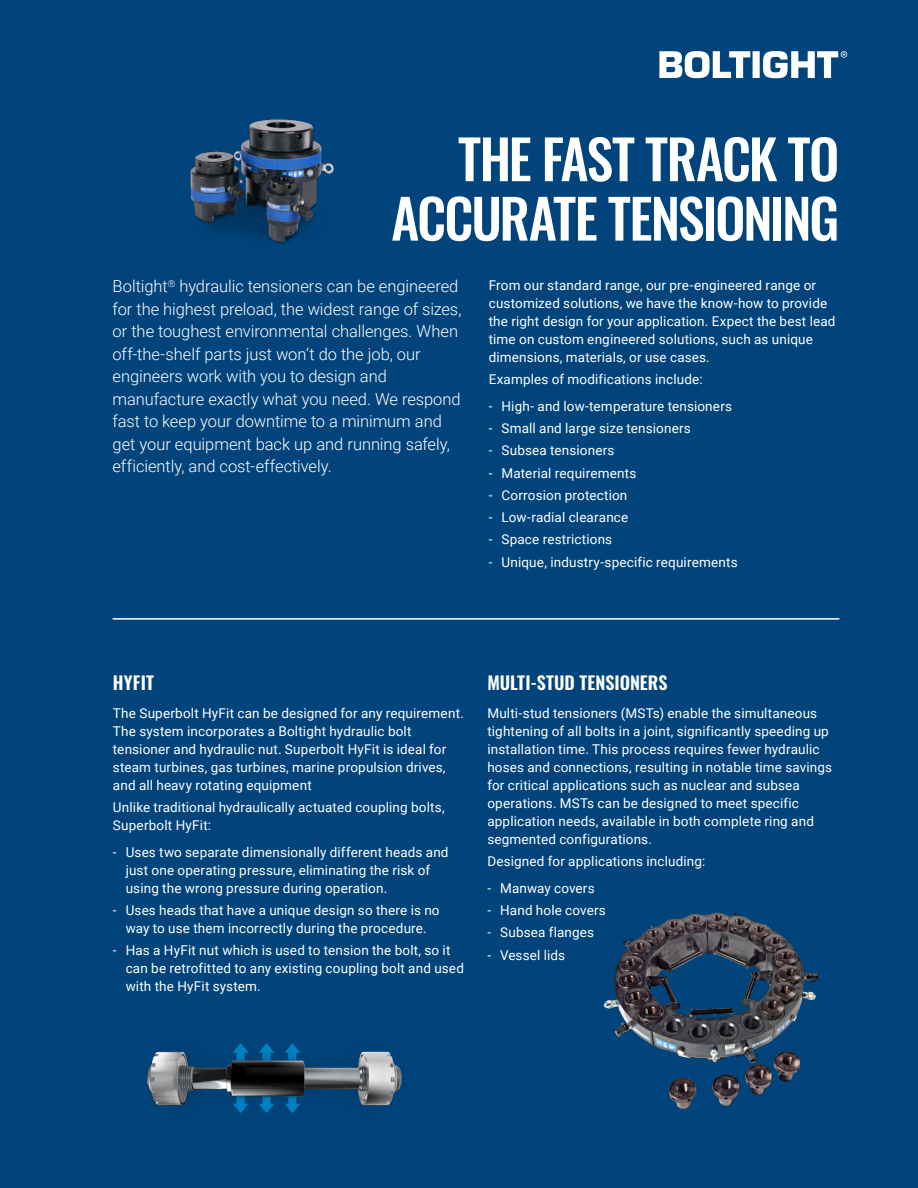
<style>
.page{position:relative;width:918px;height:1188px;background:#00447b}
.page>*{position:absolute;margin:0;border:0;box-sizing:border-box;transform-origin:0 0}
.Title_3{font:500 54px/59.4px "Oswald";letter-spacing:-.04em;color:#fff;text-align:right}
.Intro_Text{font:600 18px "Oswald";letter-spacing:.005em;color:#fff}
.Intro_Text-2{font:300 16.5px/22.5px "Roboto";letter-spacing:-.005em;color:#fff}
.Intro_Text-3{font:13.5px/18px "Roboto";letter-spacing:.01em;color:#fff}
</style>
<div class="page">
<img style="left:190px;top:119px;width:144px;height:125px">
<img style="left:147px;top:1043px;width:255px;height:70px">
<img style="left:603px;top:912px;width:216px;height:198px">
<svg style="left:659px;top:51px;width:188px;height:27px"></svg>
<hr style="left:113px;top:618px;width:726px;height:2px;background:#fff">
<p class="Title_3" style="left:391px;top:133px;width:450px">THE FAST TRACK TO<br>ACCURATE TENSIONING</p>
<p class="Intro_Text-2" style="left:113px;top:275px;width:350px">Boltight<sup>®</sup> hydraulic tensioners can be engineered for the highest preload, the widest range of sizes, or the toughest environmental challenges. When off-the-shelf parts just won’t do the job, our engineers work with you to design and manufacture exactly what you need. We respond fast to keep your downtime to a minimum and get your equipment back up and running safely, efficiently, and cost-effectively.</p>
<p class="Intro_Text-3" style="left:489px;top:276px;width:348px">From our standard range, our pre-engineered range or customized solutions, we have the know-how to provide the right design for your application. Expect the best lead time on custom engineered solutions, such as unique dimensions, materials, or use cases.</p>
<p class="Intro_Text-3" style="left:489px;top:370px;width:216px">Examples of modifications include:</p>
<p class="Intro_Text-3" style="left:489px;top:397px;width:245px">- High- and low-temperature tensioners</p>
<p class="Intro_Text-3" style="left:489px;top:419px;width:204px">- Small and large size tensioners</p>
<p class="Intro_Text-3" style="left:489px;top:441px;width:127px">- Subsea tensioners</p>
<p class="Intro_Text-3" style="left:489px;top:463px;width:149px">- Material requirements</p>
<p class="Intro_Text-3" style="left:489px;top:486px;width:140px">- Corrosion protection</p>
<p class="Intro_Text-3" style="left:489px;top:508px;width:141px">- Low-radial clearance</p>
<p class="Intro_Text-3" style="left:489px;top:530px;width:125px">- Space restrictions</p>
<p class="Intro_Text-3" style="left:489px;top:552px;width:250px">- Unique, industry-specific requirements</p>
<p class="Intro_Text" style="left:113px;top:673px;width:43px">HYFIT</p>
<p class="Intro_Text-3" style="left:113px;top:704px;width:352px">The Superbolt HyFit can be designed for any requirement.<br>The system incorporates a Boltight hydraulic bolt tensioner and hydraulic nut. Superbolt HyFit is ideal for steam turbines, gas turbines, marine propulsion drives, and all heavy rotating equipment</p>
<p class="Intro_Text-3" style="left:113px;top:798px;width:333px">Unlike traditional hydraulically actuated coupling bolts,<br>Superbolt HyFit:</p>
<p class="Intro_Text-3" style="left:126px;top:843px;width:324px;text-indent:-13px">- Uses two separate dimensionally different heads and just one operating pressure, eliminating the risk of using the wrong pressure during operation.</p>
<p class="Intro_Text-3" style="left:113px;top:901px;width:328px;text-align:center">- Uses heads that have a unique design so there is no way to use them incorrectly during the procedure.</p>
<p class="Intro_Text-3" style="left:126px;top:941px;width:340px;text-indent:-13px">- Has a HyFit nut which is used to tension the bolt, so it can be retrofitted to any existing coupling bolt and used with the HyFit system.</p>
<p class="Intro_Text" style="left:487px;top:673px;width:182px">MULTI-STUD TENSIONERS</p>
<p class="Intro_Text-3" style="left:487px;top:704px;width:346px">Multi-stud tensioners (MSTs) enable the simultaneous tightening of all bolts in a joint, significantly speeding up installation time. This process requires fewer hydraulic hoses and connections, resulting in notable time savings for critical applications such as nuclear and subsea operations. MSTs can be designed to meet specific application needs, available in both complete ring and segmented configurations.</p>
<p class="Intro_Text-3" style="left:487px;top:852px;width:219px">Designed for applications including:</p>
<p class="Intro_Text-3" style="left:487px;top:879px;width:109px">- Manway covers</p>
<p class="Intro_Text-3" style="left:487px;top:901px;width:120px">- Hand hole covers</p>
<p class="Intro_Text-3" style="left:487px;top:923px;width:108px">- Subsea flanges</p>
<p class="Intro_Text-3" style="left:487px;top:945px;width:79px">- Vessel lids</p>
</div>
